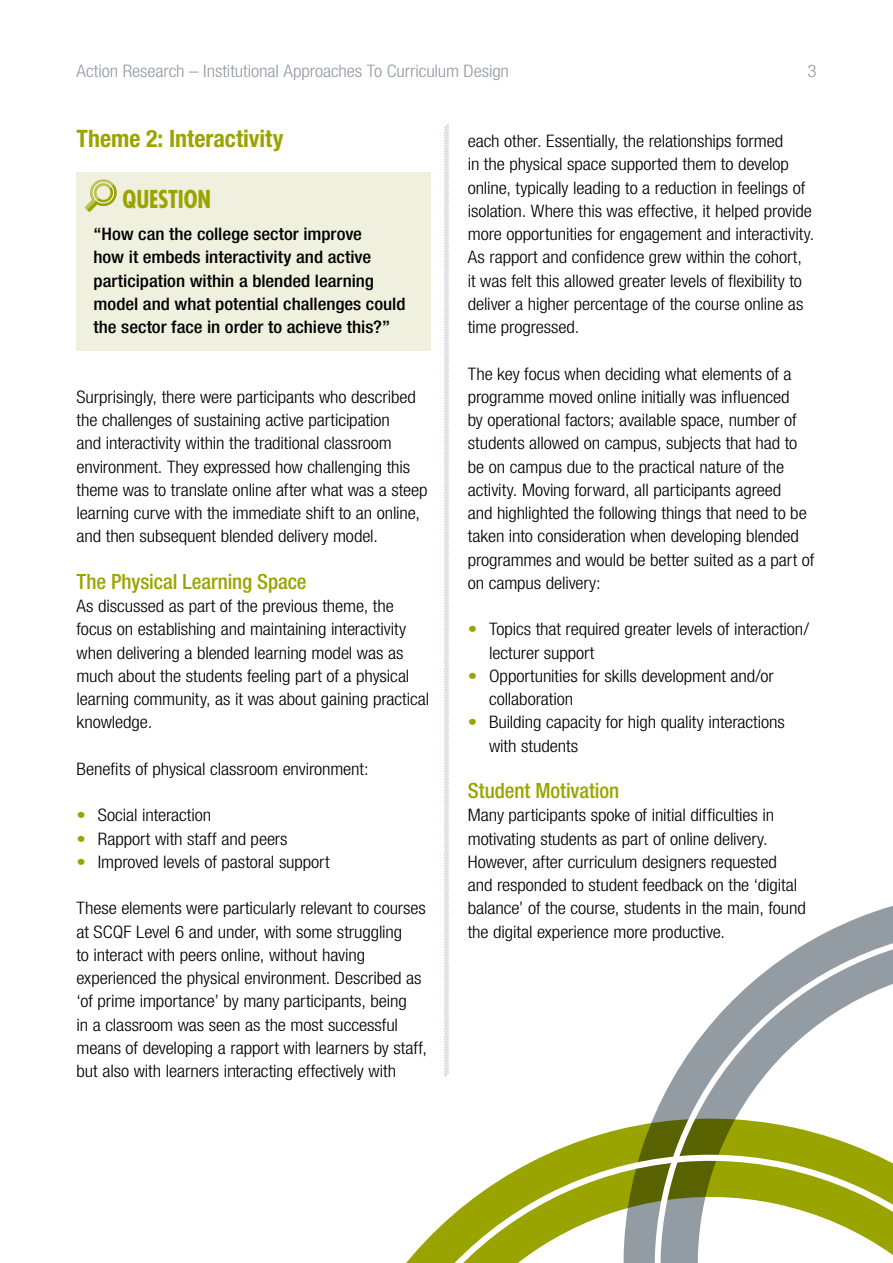
<style>
.page{position:relative;width:893px;height:1263px;background:#fff}
.page>*{position:absolute;margin:0;border:0;box-sizing:border-box;transform-origin:0 0}
.t1{font:700 condensed 24px "Helvetica Neue LT Std";color:#9aa400}
.t2{font:700 condensed 24px "Futura";letter-spacing:-.005em;color:#9aa400}
.t3{font:500 condensed 21px "Helvetica Neue LT Std";letter-spacing:-.005em;color:#9aa400}
.t4{font:300 condensed 17.25px/23.2px "Helvetica Neue LT Std";letter-spacing:-.005em;color:#000;scale:1.1 1}
.t5{font:500 condensed 17.25px/23.2px "Helvetica Neue LT Std";color:#000;scale:1.1 1}
.t6{font:300 condensed 17.25px "Helvetica Neue LT Std";letter-spacing:-.005em;color:#939ba3;scale:1.1 1}
.s1{color:#9aa400}
</style>
<div class="page">
<div style="left:77px;top:172px;width:354px;height:179px;background:#eff0dd"></div>
<svg style="left:85px;top:179px;width:32px;height:33px"></svg>
<svg style="left:444px;top:123px;width:5px;height:919px"></svg>
<svg style="left:406px;top:1129px;width:213px;height:134px"></svg>
<svg style="left:619px;top:906px;width:274px;height:357px"></svg>
<p class="t6" style="left:77px;top:61px;width:395px">Action Research – Institutional Approaches To Curriculum Design</p>
<p class="t6" style="left:807px;top:61px;width:10px">3</p>
<h1 class="t1" style="left:77px;top:124px;width:209px">Theme 2: Interactivity</h1>
<h1 class="t2" style="left:123px;top:183px;width:90px">QUESTION</h1>
<p class="t5" style="left:94px;top:222px;width:285px">“How can the college sector improve<br>how it embeds interactivity and active participation within a blended learning model and what potential challenges could the sector face in order to achieve this?”</p>
<p class="t4" style="left:77px;top:385px;width:321px">Surprisingly, there were participants who described the challenges of sustaining active participation<br>and interactivity within the traditional classroom environment. They expressed how challenging this theme was to translate online after what was a steep learning curve with the immediate shift to an online, and then subsequent blended delivery model.</p>
<p class="t3" style="left:77px;top:569px;width:232px">The Physical Learning Space</p>
<p class="t4" style="left:77px;top:594px;width:322px">As discussed as part of the previous theme, the focus on establishing and maintaining interactivity when delivering a blended learning model was as much about the students feeling part of a physical learning community, as it was about gaining practical knowledge.</p>
<p class="t4" style="left:77px;top:757px;width:267px">Benefits of physical classroom environment:</p>
<p class="t4" style="left:77px;top:803px;width:124px"><span class="s1">•</span> Social interaction</p>
<p class="t4" style="left:77px;top:827px;width:193px"><span class="s1">•</span> Rapport with staff and peers</p>
<p class="t4" style="left:77px;top:850px;width:232px"><span class="s1">•</span> Improved levels of pastoral support</p>
<p class="t4" style="left:77px;top:896px;width:320px">These elements were particularly relevant to courses at SCQF Level 6 and under, with some struggling<br>to interact with peers online, without having experienced the physical environment. Described as ‘of prime importance’ by many participants, being<br>in a classroom was seen as the most successful means of developing a rapport with learners by staff, but also with learners interacting effectively with</p>
<p class="t4" style="left:468px;top:129px;width:317px">each other. Essentially, the relationships formed<br>in the physical space supported them to develop online, typically leading to a reduction in feelings of isolation. Where this was effective, it helped provide more opportunities for engagement and interactivity.<br>As rapport and confidence grew within the cohort,<br>it was felt this allowed greater levels of flexibility to deliver a higher percentage of the course online as time progressed.</p>
<p class="t4" style="left:468px;top:362px;width:317px">The key focus when deciding what elements of a programme moved online initially was influenced<br>by operational factors; available space, number of students allowed on campus, subjects that had to be on campus due to the practical nature of the activity. Moving forward, all participants agreed<br>and highlighted the following things that need to be taken into consideration when developing blended programmes and would be better suited as a part of on campus delivery:</p>
<p class="t4" style="left:489px;top:618px;width:292px;text-indent:-21px"><span class="s1">•</span> Topics that required greater levels of interaction/ lecturer support</p>
<p class="t4" style="left:489px;top:664px;width:260px;text-indent:-21px"><span class="s1">•</span> Opportunities for skills development and/or collaboration</p>
<p class="t4" style="left:489px;top:711px;width:270px;text-indent:-21px"><span class="s1">•</span> Building capacity for high quality interactions with students</p>
<p class="t3" style="left:468px;top:778px;width:153px">Student Motivation</p>
<p class="t4" style="left:468px;top:803px;width:309px">Many participants spoke of initial difficulties in motivating students as part of online delivery.<br>However, after curriculum designers requested<br>and responded to student feedback on the ‘digital balance’ of the course, students in the main, found the digital experience more productive.</p>
</div>
